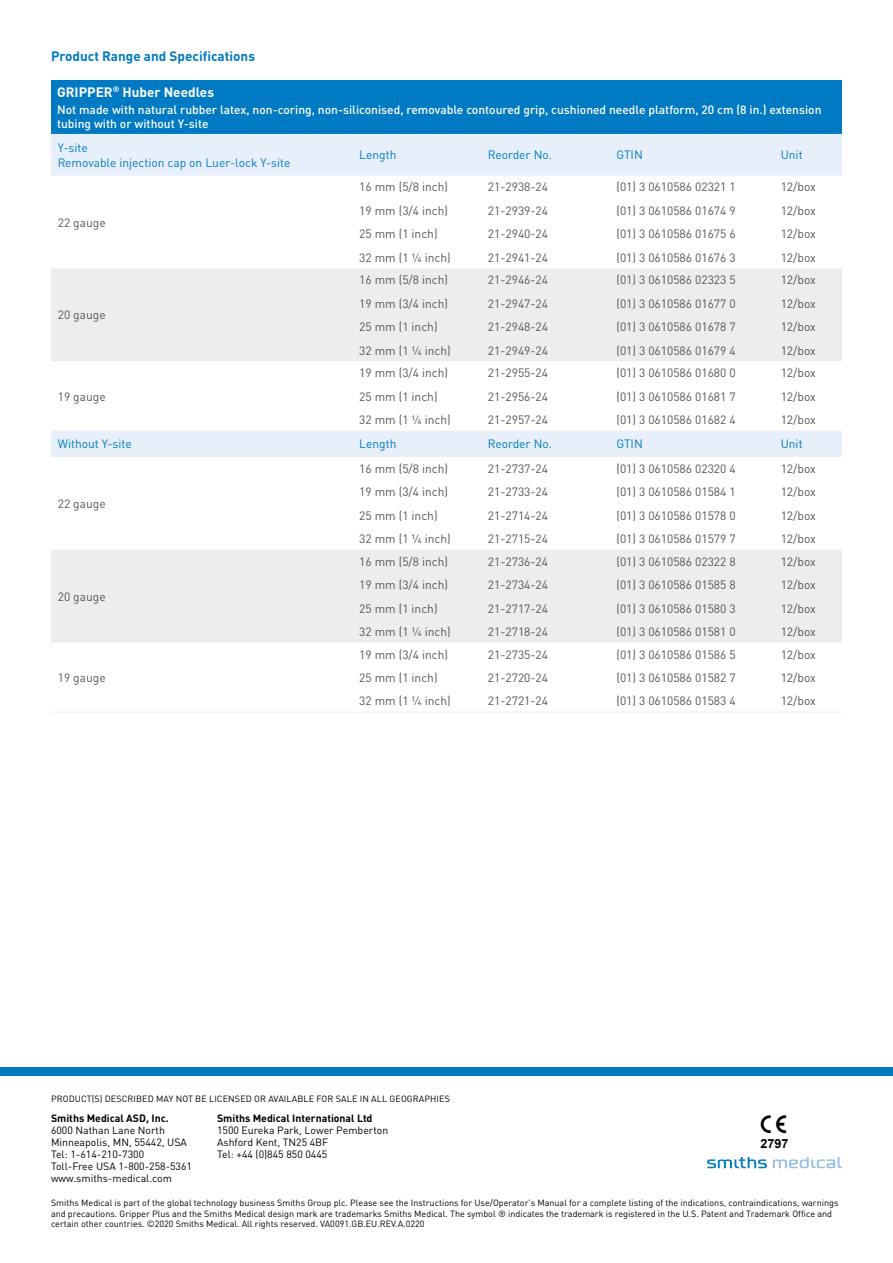
<style>
.page{position:relative;width:893px;height:1263px;background:#fff}
.page>*{position:absolute;margin:0;border:0;box-sizing:border-box;transform-origin:0 0}
.t1{font:700 13.5px "DINOT";color:#007ac2}
.t2{font:700 13.5px "DINOT";color:#fff}
.t3{font:700 12.6px "Arial";color:#000}
.t4{font:12px/23.4px "DINOT";color:#575655;text-align:justify}
.t5{font:500 12px/13.5px "DINOT";color:#fff}
.t6{font:12px/14.4px "DINOT";color:#007ac2}
.t7{font:10.5px/12px "DINOT";color:#000}
.t8{font:700 10.5px "DINOT";color:#000}
.t9{font:9px/10.5px "DINOT";color:#000}
</style>
<div class="page">
<div style="left:0;top:1067px;width:893px;height:8px;background:#007ac2"></div>
<div style="left:51px;top:80px;width:791px;height:54px;background:#007ac2"></div>
<div style="left:51px;top:134px;width:791px;height:42px;background:#e7effa"></div>
<svg style="left:51px;top:268px;width:791px;height:375px"></svg>
<hr style="left:51px;top:712px;width:301px;height:1px;background:#ededed">
<hr style="left:352px;top:712px;width:129px;height:1px;background:#ededed">
<hr style="left:481px;top:712px;width:129px;height:1px;background:#ededed">
<hr style="left:610px;top:712px;width:164px;height:1px;background:#ededed">
<hr style="left:774px;top:712px;width:68px;height:1px;background:#ededed">
<svg style="left:707px;top:1157px;width:60px;height:11px"></svg>
<svg style="left:773px;top:1157px;width:69px;height:11px"></svg>
<p class="t1" style="left:51px;top:46px;width:206px">Product Range and Specifications</p>
<p class="t2" style="left:57px;top:81px;width:159px">GRIPPER<sup>®</sup> Huber Needles</p>
<p class="t5" style="left:57px;top:103px;width:766px">Not made with natural rubber latex, non-coring, non-siliconised, removable contoured grip, cushioned needle platform, 20 cm (8 in.) extension tubing with or without Y-site</p>
<p class="t6" style="left:58px;top:140px;width:234px">Y-site<br>Removable injection cap on Luer-lock Y-site</p>
<p class="t6" style="left:359px;top:147px;width:39px">Length</p>
<p class="t6" style="left:488px;top:147px;width:66px">Reorder No.</p>
<p class="t6" style="left:616px;top:147px;width:28px">GTIN</p>
<p class="t6" style="left:781px;top:147px;width:23px">Unit</p>
<p class="t4" style="left:58px;top:210px;width:49px">22 gauge</p>
<p class="t4" style="left:58px;top:303px;width:49px">20 gauge</p>
<p class="t4" style="left:58px;top:384px;width:49px">19 gauge</p>
<p class="t4" style="left:359px;top:175px;width:93px;text-align:left">16 mm (5/8 inch)<br>19 mm (3/4 inch)<br>25 mm (1 inch)<br>32 mm (1 ¼ inch)</p>
<p class="t4" style="left:488px;top:175px;width:62px">21-2938-24<br>21-2939-24<br>21-2940-24<br>21-2941-24</p>
<p class="t4" style="left:616px;top:175px;width:121px">(01) 3 0610586 02321 1 (01) 3 0610586 01674 9 (01) 3 0610586 01675 6 (01) 3 0610586 01676 3</p>
<p class="t4" style="left:781px;top:175px;width:37px">12/box 12/box 12/box 12/box</p>
<p class="t4" style="left:359px;top:267px;width:93px;text-align:left">16 mm (5/8 inch)<br>19 mm (3/4 inch)<br>25 mm (1 inch)<br>32 mm (1 ¼ inch)</p>
<p class="t4" style="left:488px;top:267px;width:62px">21-2946-24<br>21-2947-24<br>21-2948-24<br>21-2949-24</p>
<p class="t4" style="left:616px;top:267px;width:121px">(01) 3 0610586 02323 5 (01) 3 0610586 01677 0 (01) 3 0610586 01678 7 (01) 3 0610586 01679 4</p>
<p class="t4" style="left:781px;top:267px;width:37px">12/box 12/box 12/box 12/box</p>
<p class="t4" style="left:359px;top:360px;width:93px;text-align:left">19 mm (3/4 inch)<br>25 mm (1 inch)<br>32 mm (1 ¼ inch)</p>
<p class="t4" style="left:488px;top:360px;width:62px">21-2955-24<br>21-2956-24<br>21-2957-24</p>
<p class="t4" style="left:616px;top:360px;width:121px">(01) 3 0610586 01680 0 (01) 3 0610586 01681 7 (01) 3 0610586 01682 4</p>
<p class="t4" style="left:781px;top:360px;width:37px">12/box 12/box 12/box</p>
<p class="t6" style="left:58px;top:436px;width:76px">Without Y-site</p>
<p class="t6" style="left:359px;top:436px;width:39px">Length</p>
<p class="t6" style="left:488px;top:436px;width:66px">Reorder No.</p>
<p class="t6" style="left:616px;top:436px;width:28px">GTIN</p>
<p class="t6" style="left:781px;top:436px;width:23px">Unit</p>
<p class="t4" style="left:58px;top:491px;width:49px">22 gauge</p>
<p class="t4" style="left:58px;top:584px;width:49px">20 gauge</p>
<p class="t4" style="left:58px;top:665px;width:49px">19 gauge</p>
<p class="t4" style="left:359px;top:456px;width:93px;text-align:left">16 mm (5/8 inch)<br>19 mm (3/4 inch)<br>25 mm (1 inch)<br>32 mm (1 ¼ inch)</p>
<p class="t4" style="left:488px;top:456px;width:62px">21-2737-24<br>21-2733-24<br>21-2714-24<br>21-2715-24</p>
<p class="t4" style="left:616px;top:456px;width:121px">(01) 3 0610586 02320 4 (01) 3 0610586 01584 1 (01) 3 0610586 01578 0 (01) 3 0610586 01579 7</p>
<p class="t4" style="left:781px;top:456px;width:37px">12/box 12/box 12/box 12/box</p>
<p class="t4" style="left:359px;top:549px;width:93px;text-align:left">16 mm (5/8 inch)<br>19 mm (3/4 inch)<br>25 mm (1 inch)<br>32 mm (1 ¼ inch)</p>
<p class="t4" style="left:488px;top:549px;width:62px">21-2736-24<br>21-2734-24<br>21-2717-24<br>21-2718-24</p>
<p class="t4" style="left:616px;top:549px;width:121px">(01) 3 0610586 02322 8 (01) 3 0610586 01585 8 (01) 3 0610586 01580 3 (01) 3 0610586 01581 0</p>
<p class="t4" style="left:781px;top:549px;width:37px">12/box 12/box 12/box 12/box</p>
<p class="t4" style="left:359px;top:642px;width:93px;text-align:left">19 mm (3/4 inch)<br>25 mm (1 inch)<br>32 mm (1 ¼ inch)</p>
<p class="t4" style="left:488px;top:642px;width:62px">21-2735-24<br>21-2720-24<br>21-2721-24</p>
<p class="t4" style="left:616px;top:642px;width:121px">(01) 3 0610586 01586 5 (01) 3 0610586 01582 7 (01) 3 0610586 01583 4</p>
<p class="t4" style="left:781px;top:642px;width:37px">12/box 12/box 12/box</p>
<p class="t9" style="left:51px;top:1092px;width:400px">PRODUCT(S) DESCRIBED MAY NOT BE LICENSED OR AVAILABLE FOR SALE IN ALL GEOGRAPHIES</p>
<p class="t8" style="left:51px;top:1110px;width:119px">Smiths Medical ASD, Inc.</p>
<p class="t7" style="left:51px;top:1123px;width:143px">6000 Nathan Lane North<br>Minneapolis, MN, 55442, USA<br>Tel: 1-614-210-7300<br>Toll-Free USA 1-800-258-5361 www.smiths-medical.com</p>
<p class="t9" style="left:51px;top:1197px;width:789px">Smiths Medical is part of the global technology business Smiths Group plc. Please see the Instructions for Use/Operator’s Manual for a complete listing of the indications, contraindications, warnings and precautions. Gripper Plus and the Smiths Medical design mark are trademarks Smiths Medical. The symbol ® indicates the trademark is registered in the U.S. Patent and Trademark Office and certain other countries. ©2020 Smiths Medical. All rights reserved. VA0091.GB.EU.REV.A.0220</p>
<p class="t8" style="left:217px;top:1110px;width:157px">Smiths Medical International Ltd</p>
<p class="t7" style="left:217px;top:1124px;width:173px">1500 Eureka Park, Lower Pemberton<br>Ashford Kent, TN25 4BF<br>Tel: +44 (0)845 850 0445</p>
<p class="t3" style="left:760px;top:1135px;width:30px">2797</p>
</div>
